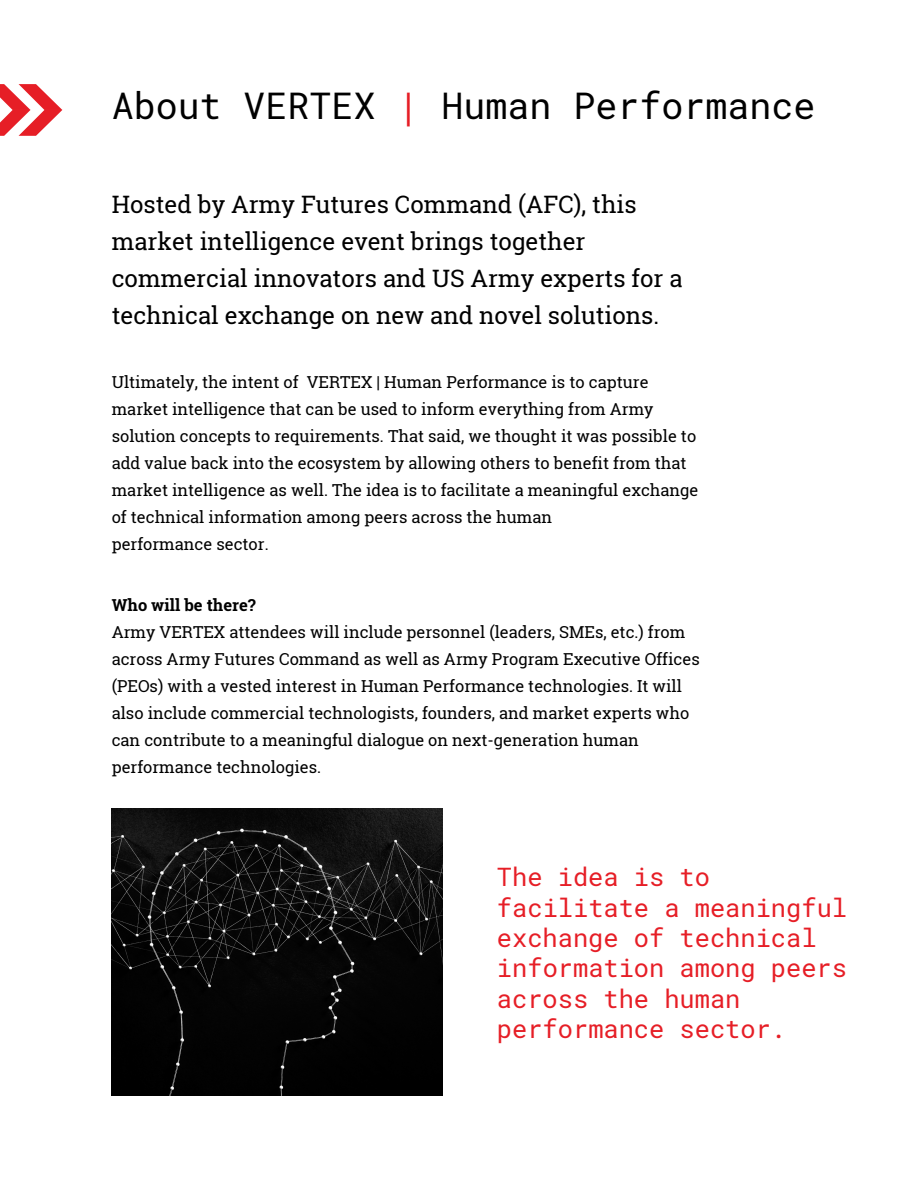
<style>
.page{position:relative;width:918px;height:1188px;background:#fff}
.page>*{position:absolute;margin:0;border:0;box-sizing:border-box;transform-origin:0 0}
.t1{font:36.6px "Roboto Mono";color:#000}
.t2{font:25.35px/30.3px "Roboto Mono";color:#e61e26}
.t3{font:24px/37.2px "Roboto Slab";color:#000}
.t4{font:16.5px/27px "Roboto Slab";color:#000}
.t5{font:700 16.5px "Roboto Slab";color:#000}
.s1{color:#e61e26}
</style>
<div class="page">
<img style="left:112px;top:809px;width:330px;height:287px">
<svg style="left:0;top:84px;width:62px;height:52px"></svg>
<h1 class="t1" style="left:112px;top:81px;width:705px">About VERTEX <span class="s1">|</span> Human Performance</h1>
<h3 class="t3" style="left:112px;top:185px;width:572px">Hosted by Army Futures Command (AFC), this market intelligence event brings together commercial innovators and US Army experts for a technical exchange on new and novel solutions.</h3>
<p class="t4" style="left:112px;top:368px;width:588px">Ultimately, the intent of VERTEX | Human Performance is to capture market intelligence that can be used to inform everything from Army solution concepts to requirements. That said, we thought it was possible to add value back into the ecosystem by allowing others to benefit from that market intelligence as well. The idea is to facilitate a meaningful exchange of technical information among peers across the human<br>performance sector.</p>
<p class="t5" style="left:112px;top:594px;width:146px">Who will be there?</p>
<p class="t4" style="left:112px;top:618px;width:590px">Army VERTEX attendees will include personnel (leaders, SMEs, etc.) from across Army Futures Command as well as Army Program Executive Offices (PEOs) with a vested interest in Human Performance technologies. It will also include commercial technologists, founders, and market experts who can contribute to a meaningful dialogue on next-generation human performance technologies.</p>
<h2 class="t2" style="left:497px;top:861px;width:352px">The idea is to facilitate a meaningful exchange of technical information among peers across the human performance sector.</h2>
</div>
